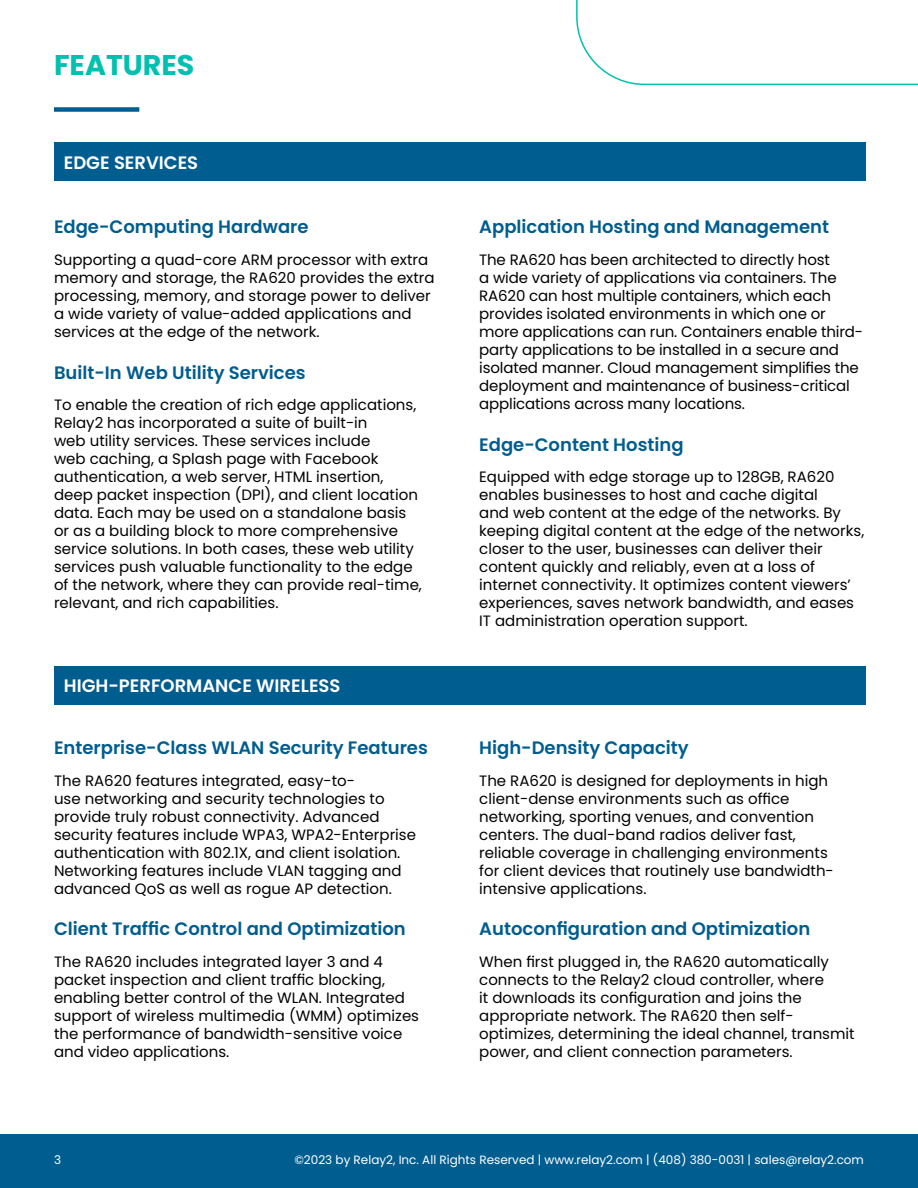
<style>
.page{position:relative;width:918px;height:1188px;background:#fff}
.page>*{position:absolute;margin:0;border:0;box-sizing:border-box;transform-origin:0 0}
.t1{font:700 28.5px "Poppins";color:#00c1b0}
.t2{font:600 18px "Poppins";color:#005d8f}
.t3{font:600 18px "Poppins";color:#fff}
.t4{font:15px/18px "Poppins";color:#000}
.t5{font:12px "Poppins";color:#fff}
</style>
<div class="page">
<div style="left:0;top:1134px;width:918px;height:54px;background:#005d8f"></div>
<div style="left:54px;top:107px;width:85px;height:5px;background:#005d8f"></div>
<div style="left:54px;top:667px;width:812px;height:38px;background:#005d8f"></div>
<div style="left:54px;top:143px;width:812px;height:38px;background:#005d8f"></div>
<svg style="left:576px;top:0;width:342px;height:86px"></svg>
<h1 class="t1" style="left:54px;top:48px;width:142px">FEATURES</h1>
<p class="t3" style="left:64px;top:152px;width:136px">EDGE SERVICES</p>
<p class="t2" style="left:54px;top:216px;width:256px">Edge-Computing Hardware</p>
<p class="t4" style="left:54px;top:251px;width:382px">Supporting a quad-core ARM processor with extra memory and storage, the RA620 provides the extra processing, memory, and storage power to deliver a wide variety of value-added applications and services at the edge of the network.</p>
<p class="t2" style="left:54px;top:362px;width:253px">Built-In Web Utility Services</p>
<p class="t4" style="left:54px;top:396px;width:369px">To enable the creation of rich edge applications, Relay2 has incorporated a suite of built-in<br>web utility services. These services include<br>web caching, a Splash page with Facebook authentication, a web server, HTML insertion, deep packet inspection (DPI), and client location data. Each may be used on a standalone basis or as a building block to more comprehensive service solutions. In both cases, these web utility services push valuable functionality to the edge of the network, where they can provide real-time, relevant, and rich capabilities.</p>
<p class="t3" style="left:64px;top:675px;width:278px">HIGH-PERFORMANCE WIRELESS</p>
<p class="t2" style="left:54px;top:737px;width:375px">Enterprise-Class WLAN Security Features</p>
<p class="t4" style="left:54px;top:771px;width:364px">The RA620 features integrated, easy-to-<br>use networking and security technologies to provide truly robust connectivity. Advanced security features include WPA3, WPA2-Enterprise authentication with 802.1X, and client isolation.<br>Networking features include VLAN tagging and advanced QoS as well as rogue AP detection.</p>
<p class="t2" style="left:54px;top:919px;width:353px">Client Traffic Control and Optimization</p>
<p class="t4" style="left:54px;top:953px;width:367px">The RA620 includes integrated layer 3 and 4 packet inspection and client traffic blocking, enabling better control of the WLAN. Integrated support of wireless multimedia (WMM) optimizes the performance of bandwidth-sensitive voice and video applications.</p>
<p class="t2" style="left:479px;top:216px;width:351px">Application Hosting and Management</p>
<p class="t4" style="left:479px;top:251px;width:385px">The RA620 has been architected to directly host<br>a wide variety of applications via containers. The RA620 can host multiple containers, which each provides isolated environments in which one or more applications can run. Containers enable third&shy;party applications to be installed in a secure and isolated manner. Cloud management simplifies the deployment and maintenance of business-critical applications across many locations.</p>
<p class="t2" style="left:479px;top:434px;width:206px">Edge-Content Hosting</p>
<p class="t4" style="left:479px;top:468px;width:387px">Equipped with edge storage up to 128GB, RA620 enables businesses to host and cache digital<br>and web content at the edge of the networks. By keeping digital content at the edge of the networks, closer to the user, businesses can deliver their content quickly and reliably, even at a loss of internet connectivity. It optimizes content viewers’ experiences, saves network bandwidth, and eases IT administration operation support.</p>
<p class="t2" style="left:479px;top:737px;width:211px">High-Density Capacity</p>
<p class="t4" style="left:479px;top:771px;width:356px">The RA620 is designed for deployments in high client-dense environments such as office networking, sporting venues, and convention centers. The dual-band radios deliver fast, reliable coverage in challenging environments for client devices that routinely use bandwidth&shy;intensive applications.</p>
<p class="t2" style="left:479px;top:919px;width:332px">Autoconfiguration and Optimization</p>
<p class="t4" style="left:479px;top:953px;width:377px">When first plugged in, the RA620 automatically connects to the Relay2 cloud controller, where<br>it downloads its configuration and joins the appropriate network. The RA620 then self&shy;optimizes, determining the ideal channel, transmit power, and client connection parameters.</p>
<p class="t5" style="left:54px;top:1153px;width:9px">3</p>
<p class="t5" style="left:294px;top:1153px;width:571px">©2023 by Relay2, Inc. All Rights Reserved | www.relay2.com | (408) 380-0031 | sales@relay2.com</p>
</div>
